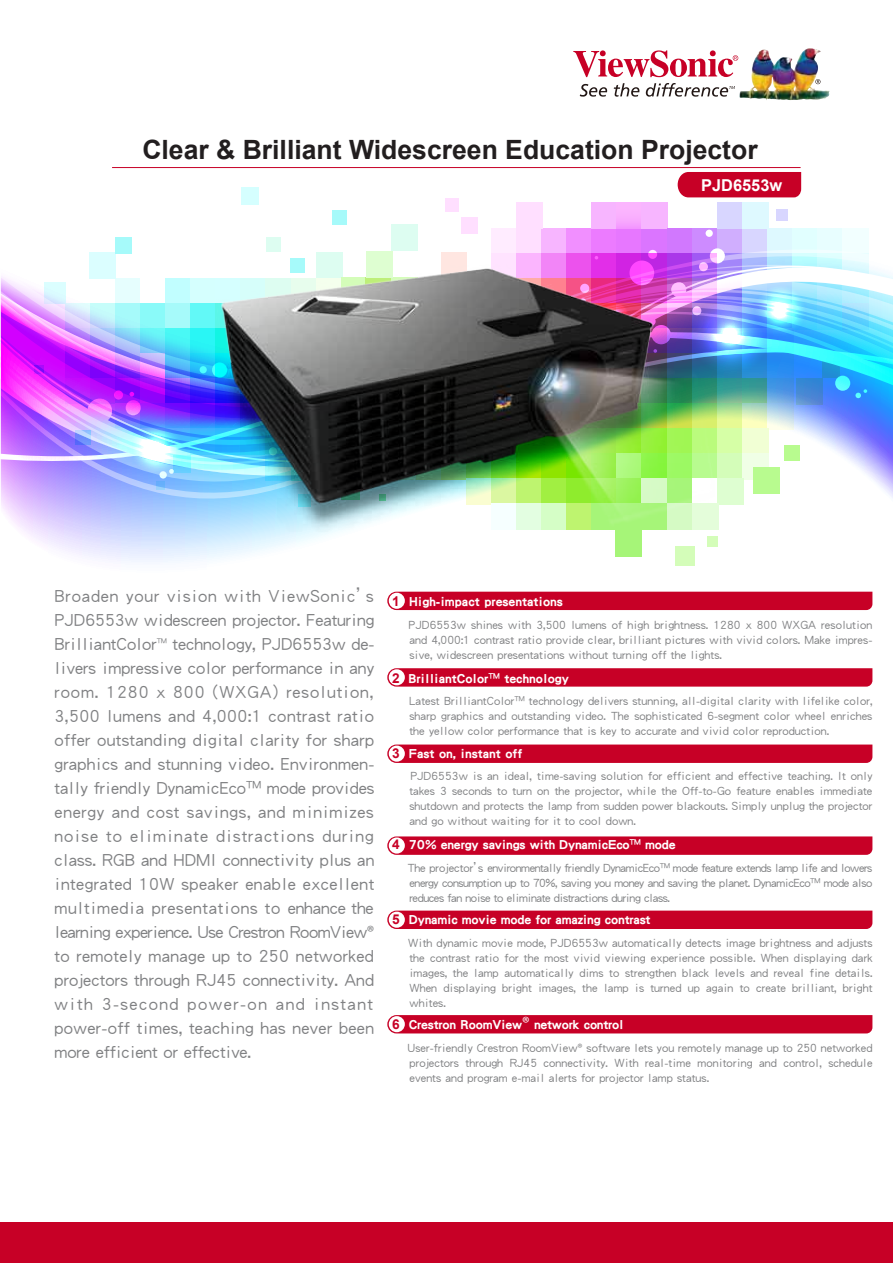
<style>
.page{position:relative;width:893px;height:1263px;background:#fff}
.page>*{position:absolute;margin:0;border:0;box-sizing:border-box;transform-origin:0 0}
.t1{font:700 26.55px "Arial";color:#221e1f}
.t2{font:18px/24px "DF Hei Std W5";letter-spacing:.005em;color:#808183;text-align:justify}
.t3{font:700 16.35px "Arial";color:#fff}
.t4{font:13.65px "DF Hei Std W9";letter-spacing:-.015em;color:#fff}
.t5{font:12.3px/15px "DF Hei Std W5";letter-spacing:.005em;color:#808183;text-align:justify}
.s1{font-family:"Myriad Pro"}
.s2{font-family:"Arial";font-weight:700;color:#c70026}
.s3{font-family:"Myriad Pro";font-size:18px}
</style>
<div class="page">
<div style="left:0;top:1223px;width:893px;height:40px;background:#c70026"></div>
<svg style="left:1px;top:205px;width:872px;height:549px"></svg>
<div style="left:491px;top:228px;width:27px;height:26px;background:#ffecff"></div>
<div style="left:516px;top:228px;width:27px;height:26px;background:#ffdfff"></div>
<div style="left:542px;top:228px;width:26px;height:26px;background:#f7b5ff"></div>
<div style="left:516px;top:202px;width:27px;height:26px;background:#ffdfff"></div>
<div style="left:567px;top:228px;width:26px;height:26px;background:#f18fff"></div>
<div style="left:592px;top:228px;width:26px;height:26px;background:#ec7bff"></div>
<div style="left:592px;top:202px;width:26px;height:26px;background:#f7b5ff"></div>
<div style="left:617px;top:228px;width:26px;height:26px;background:#e777ff"></div>
<div style="left:617px;top:202px;width:26px;height:26px;background:linear-gradient(to bottom,#fcbcfe,#f6a2ff)"></div>
<div style="left:642px;top:228px;width:26px;height:26px;background:#db75ff"></div>
<div style="left:642px;top:202px;width:26px;height:26px;background:#f7b5ff"></div>
<div style="left:667px;top:228px;width:26px;height:26px;background:#d178fe"></div>
<div style="left:692px;top:228px;width:26px;height:26px;background:#cd8bff"></div>
<div style="left:717px;top:228px;width:26px;height:26px;background:#d0aefe"></div>
<div style="left:742px;top:228px;width:26px;height:26px;background:#d8d6ff"></div>
<div style="left:717px;top:202px;width:26px;height:26px;background:#d8d6ff"></div>
<div style="left:767px;top:228px;width:26px;height:26px;background:#def9ff"></div>
<div style="left:742px;top:202px;width:26px;height:26px;background:#def9ff"></div>
<div style="left:792px;top:228px;width:26px;height:26px;background:#e1ffff"></div>
<div style="left:817px;top:228px;width:27px;height:26px;background:#e8feff"></div>
<div style="left:842px;top:228px;width:27px;height:26px;background:#f2ffff"></div>
<div style="left:241px;top:187px;width:17px;height:18px;background:#d5ffff"></div>
<div style="left:391px;top:225px;width:26px;height:26px;background:#ddfdf1"></div>
<div style="left:707px;top:537px;width:10px;height:10px;background:#d4fdb9"></div>
<div style="left:676px;top:546px;width:19px;height:20px;background:#d4fdb9"></div>
<div style="left:717px;top:479px;width:26px;height:26px;background:#defed1"></div>
<div style="left:692px;top:504px;width:26px;height:26px;background:#e4fdda"></div>
<div style="left:461px;top:218px;width:17px;height:16px;background:#ffdfff"></div>
<div style="left:445px;top:198px;width:14px;height:13px;background:#ffdfff"></div>
<div style="left:777px;top:209px;width:11px;height:12px;background:#d8d6ff"></div>
<div style="left:332px;top:210px;width:14px;height:14px;background:#a6fafa"></div>
<svg style="left:1px;top:230px;width:872px;height:19px"></svg>
<img style="left:0;top:249px;width:893px;height:250px">
<svg style="left:127px;top:419px;width:57px;height:56px"></svg>
<svg style="left:715px;top:283px;width:92px;height:95px;background:#6fbcf6"></svg>
<img style="left:217px;top:230px;width:498px;height:326px">
<svg style="left:580px;top:84px;width:27px;height:13px"></svg>
<svg style="left:614px;top:83px;width:25px;height:14px"></svg>
<svg style="left:646px;top:83px;width:89px;height:14px"></svg>
<svg style="left:573px;top:50px;width:165px;height:27px"></svg>
<svg style="left:815px;top:79px;width:5px;height:5px"></svg>
<img style="left:739px;top:48px;width:70px;height:52px">
<hr style="left:112px;top:167px;width:689px;height:1px;background:#c70026">
<div style="left:678px;top:172px;width:123px;height:25px;background:#c70026"></div>
<div style="left:387px;top:592px;width:485px;height:18px;background:#c70026"></div>
<div style="left:389px;top:593px;width:16px;height:16px;background:#fff;border-radius:50%"></div>
<svg style="left:387px;top:668px;width:485px;height:19px;background:#c9092e"></svg>
<div style="left:389px;top:669px;width:16px;height:16px;background:#fff;border-radius:50%"></div>
<svg style="left:387px;top:744px;width:485px;height:19px;background:#c9092e"></svg>
<div style="left:389px;top:745px;width:16px;height:17px;background:#fff;border-radius:50%"></div>
<svg style="left:387px;top:836px;width:485px;height:19px;background:#c90a2e"></svg>
<div style="left:389px;top:837px;width:16px;height:16px;background:#fff;border-radius:50%"></div>
<div style="left:387px;top:910px;width:485px;height:19px;background:#c70026"></div>
<div style="left:389px;top:912px;width:16px;height:16px;background:#fff;border-radius:50%"></div>
<div style="left:387px;top:1015px;width:485px;height:18px;background:#c70026"></div>
<div style="left:389px;top:1016px;width:16px;height:16px;background:#fff;border-radius:50%"></div>
<h1 class="t1" style="left:142px;top:131px;width:617px">Clear &amp; Brilliant Widescreen Education Projector</h1>
<h3 class="t3" style="left:701px;top:175px;width:83px">PJD6553w</h3>
<p class="t2" style="left:55px;top:583px;width:322px">Broaden your vision with ViewSonic’s PJD6553w widescreen projector. Featuring BrilliantColor<sup>™</sup> technology, PJD6553w de&shy;livers impressive color performance in any room. 1280 x 800 (WXGA) resolution, 3,500 lumens and 4,000:1 contrast ratio offer outstanding digital clarity for sharp graphics and stunning video. Environmen&shy;tally friendly DynamicEco™ mode provides energy and cost savings, and minimizes noise to eliminate distractions during class. RGB and HDMI connectivity plus an integrated 10W speaker enable excellent multimedia presentations to enhance the learning experience. Use Crestron RoomView<span class="s1">® </span>to remotely manage up to 250 networked projectors through RJ45 connectivity. And with 3-second power-on and instant power-off times, teaching has never been more efficient or effective.</p>
<p class="t4" style="left:392px;top:594px;width:172px"><span class="s2">1</span> High-impact presentations</p>
<p class="t5" style="left:409px;top:616px;width:465px">PJD6553w shines with 3,500 lumens of high brightness. 1280 x 800 WXGA resolution and 4,000:1 contrast ratio provide clear, brilliant pictures with vivid colors. Make impres&shy;sive, widescreen presentations without turning off the lights.</p>
<p class="t4" style="left:392px;top:670px;width:178px"><span class="s2">2</span> BrilliantColor™ technology</p>
<p class="t5" style="left:409px;top:693px;width:465px">Latest BrilliantColor™ technology delivers stunning, all-digital clarity with lifelike color, sharp graphics and outstanding video. The sophisticated 6-segment color wheel enriches the yellow color performance that is key to accurate and vivid color reproduction.</p>
<p class="t4" style="left:392px;top:745px;width:132px"><span class="s2">3</span> Fast on, instant off</p>
<p class="t5" style="left:409px;top:768px;width:464px">PJD6553w is an ideal, time-saving solution for efficient and effective teaching. It only takes 3 seconds to turn on the projector, while the Off-to-Go feature enables immediate shutdown and protects the lamp from sudden power blackouts. Simply unplug the projector and go without waiting for it to cool down.</p>
<p class="t4" style="left:392px;top:837px;width:285px"><span class="s2">4</span> 70% energy savings with DynamicEco™ mode</p>
<p class="t5" style="left:408px;top:859px;width:466px">The projector’s environmentally friendly DynamicEco™ mode feature extends lamp life and lowers energy consumption up to 70%, saving you money and saving the planet. DynamicEco™ mode also reduces fan noise to eliminate distractions during class.</p>
<p class="t4" style="left:392px;top:912px;width:260px"><span class="s2">5</span> Dynamic movie mode for amazing contrast</p>
<p class="t5" style="left:408px;top:934px;width:466px">With dynamic movie mode, PJD6553w automatically detects image brightness and adjusts the contrast ratio for the most vivid viewing experience possible. When displaying dark images, the lamp automatically dims to strengthen black levels and reveal fine details.<br>When displaying bright images, the lamp is turned up again to create brilliant, bright whites.</p>
<p class="t4" style="left:392px;top:1017px;width:233px"><span class="s2">6</span> Crestron RoomView<span class="s3">®</span> network control</p>
<p class="t5" style="left:407px;top:1039px;width:466px">User-friendly Crestron RoomView<span class="s1">®</span> software lets you remotely manage up to 250 networked projectors through RJ45 connectivity. With real-time monitoring and control, schedule events and program e-mail alerts for projector lamp status.</p>
</div>
